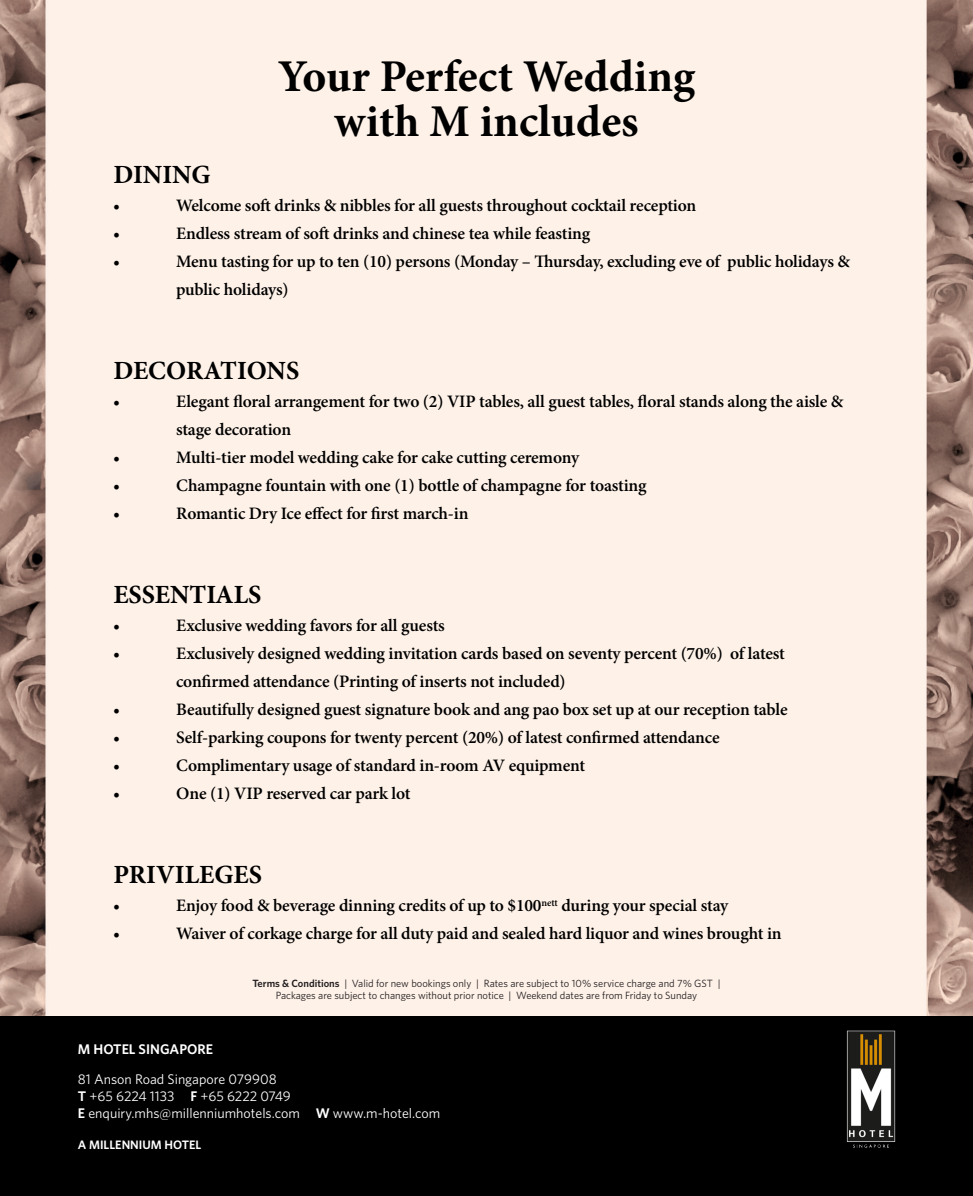
<style>
.page{position:relative;width:973px;height:1196px;background:#fff}
.page>*{position:absolute;margin:0;border:0;box-sizing:border-box;transform-origin:0 0}
.t1{font:700 45.5px/45.5px "Minion Pro";color:#000;text-align:center}
.t2{font:700 26.25px "Minion Pro";color:#000}
.t3{font:600 17.5px/28px "Minion Pro";letter-spacing:-.01em;color:#000}
.t4{font:14px/16.8px "Whitney HTF";color:#fff}
.t5{font:600 14px "Whitney HTF";color:#fff}
.t6{font:600 12.25px "Whitney HTF";color:#fff}
.t7{font:10.5px/12.6px "Whitney HTF";color:#231f20;text-align:center}
.s1{font-weight:600}
</style>
<div class="page">
<img style="left:0;top:0;width:972px;height:1016px">
<div style="left:0;top:1016px;width:972px;height:180px;background:#000"></div>
<img style="left:846px;top:1030px;width:50px;height:118px">
<p class="t1" style="left:278px;top:53px;width:419px">Your Perfect Wedding with M includes</p>
<p class="t2" style="left:113px;top:156px;width:99px">DINING</p>
<p class="t3" style="left:113px;top:191px;width:8px">•</p>
<p class="t3" style="left:176px;top:191px;width:521px">Welcome soft drinks &amp; nibbles for all guests throughout cocktail reception</p>
<p class="t3" style="left:113px;top:219px;width:8px">•</p>
<p class="t3" style="left:176px;top:219px;width:415px">Endless stream of soft drinks and chinese tea while feasting</p>
<p class="t3" style="left:113px;top:247px;width:8px">•</p>
<p class="t3" style="left:176px;top:247px;width:675px">Menu tasting for up to ten (10) persons (Monday – Thursday, excluding eve of public holidays &amp; public holidays)</p>
<p class="t2" style="left:113px;top:352px;width:187px">DECORATIONS</p>
<p class="t3" style="left:113px;top:387px;width:8px">•</p>
<p class="t3" style="left:176px;top:387px;width:668px">Elegant floral arrangement for two (2) VIP tables, all guest tables, floral stands along the aisle &amp; stage decoration</p>
<p class="t3" style="left:113px;top:443px;width:8px">•</p>
<p class="t3" style="left:176px;top:443px;width:404px">Multi-tier model wedding cake for cake cutting ceremony</p>
<p class="t3" style="left:113px;top:471px;width:8px">•</p>
<p class="t3" style="left:176px;top:471px;width:471px">Champagne fountain with one (1) bottle of champagne for toasting</p>
<p class="t3" style="left:113px;top:499px;width:8px">•</p>
<p class="t3" style="left:176px;top:499px;width:293px">Romantic Dry Ice effect for first march-in</p>
<p class="t2" style="left:113px;top:576px;width:150px">ESSENTIALS</p>
<p class="t3" style="left:113px;top:611px;width:8px">•</p>
<p class="t3" style="left:176px;top:611px;width:270px">Exclusive wedding favors for all guests</p>
<p class="t3" style="left:113px;top:639px;width:8px">•</p>
<p class="t3" style="left:176px;top:639px;width:610px">Exclusively designed wedding invitation cards based on seventy percent (70%) of latest confirmed attendance (Printing of inserts not included)</p>
<p class="t3" style="left:113px;top:695px;width:8px">•</p>
<p class="t3" style="left:176px;top:695px;width:612px">Beautifully designed guest signature book and ang pao box set up at our reception table</p>
<p class="t3" style="left:113px;top:723px;width:8px">•</p>
<p class="t3" style="left:176px;top:723px;width:544px">Self-parking coupons for twenty percent (20%) of latest confirmed attendance</p>
<p class="t3" style="left:113px;top:751px;width:8px">•</p>
<p class="t3" style="left:176px;top:751px;width:410px">Complimentary usage of standard in-room AV equipment</p>
<p class="t3" style="left:113px;top:779px;width:8px">•</p>
<p class="t3" style="left:176px;top:779px;width:236px">One (1) VIP reserved car park lot</p>
<p class="t2" style="left:113px;top:856px;width:150px">PRIVILEGES</p>
<p class="t3" style="left:113px;top:891px;width:8px">•</p>
<p class="t3" style="left:176px;top:891px;width:553px">Enjoy food &amp; beverage dinning credits of up to $100<sup>nett</sup> during your special stay</p>
<p class="t3" style="left:113px;top:919px;width:8px">•</p>
<p class="t3" style="left:176px;top:919px;width:607px">Waiver of corkage charge for all duty paid and sealed hard liquor and wines brought in</p>
<p class="t7" style="left:252px;top:976px;width:469px"><span class="s1">Terms &amp; Conditions</span> | Valid for new bookings only | Rates are subject to 10% service charge and 7% GST |<br>Packages are subject to changes without prior notice | Weekend dates are from Friday to Sunday</p>
<p class="t5" style="left:78px;top:1041px;width:137px">M HOTEL SINGAPORE</p>
<p class="t4" style="left:78px;top:1070px;width:214px">81 Anson Road Singapore 079908<br><span class="s1">T</span> +65 6224 1133 <span class="s1">F</span> +65 6222 0749</p>
<p class="t4" style="left:78px;top:1104px;width:364px"><span class="s1">E</span> enquiry.mhs@millenniumhotels.com <span class="s1">W</span> www.m-hotel.com</p>
<p class="t6" style="left:78px;top:1137px;width:125px">A MILLENNIUM HOTEL</p>
</div>
